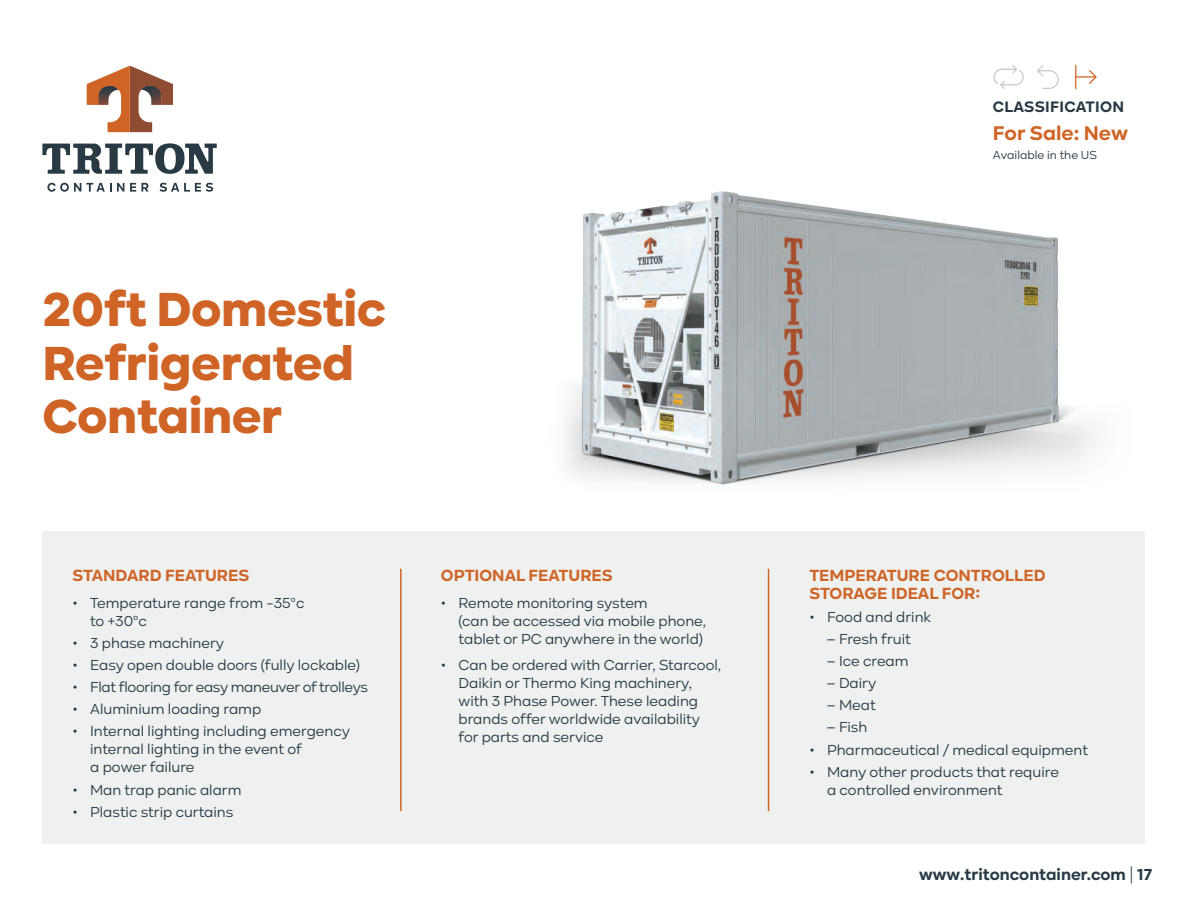
<style>
.page{position:relative;width:1188px;height:918px;background:#fff}
.page>*{position:absolute;margin:0;border:0;box-sizing:border-box;transform-origin:0 0}
.Main_Heading{font:900 49.5px/53.4px "Kinetika";letter-spacing:-.01em;color:#d06427}
.t1{font:700 20.55px "Kinetika";color:#d06427}
.Unit_code{font:700 16.8px/18.1px "Kinetika";color:#d06427}
.t2{font:700 16.5px "Kinetika";color:#293a45}
.t3{font:700 15.75px "Kinetika";letter-spacing:.02em;color:#293a45}
.Bulleted_Text{font:15px/17.9px "Kinetika";color:#293a45}
.Bulleted_Text-2{font:15px "Kinetika";letter-spacing:-.02em;color:#293a45}
.t4{font:12px "Kinetika";color:#293a45}
.s1{font-weight:400}
</style>
<div class="page">
<img style="left:564px;top:191px;width:536px;height:294px">
<svg style="left:42px;top:143px;width:175px;height:31px"></svg>
<svg style="left:47px;top:183px;width:64px;height:9px"></svg>
<svg style="left:117px;top:183px;width:7px;height:9px"></svg>
<svg style="left:130px;top:183px;width:19px;height:9px"></svg>
<svg style="left:160px;top:183px;width:53px;height:9px"></svg>
<svg style="left:87px;top:66px;width:86px;height:66px"></svg>
<svg style="left:1075px;top:65px;width:22px;height:24px"></svg>
<svg style="left:1037px;top:65px;width:22px;height:24px"></svg>
<svg style="left:993px;top:65px;width:31px;height:24px"></svg>
<div style="left:43px;top:531px;width:1102px;height:313px;background:#eef1f0"></div>
<hr style="left:400px;top:569px;width:2px;height:242px;background:#d06427">
<hr style="left:768px;top:569px;width:1px;height:242px;background:#d06427">
<p class="Main_Heading" style="left:43px;top:282px;width:345px">20ft Domestic<br>Refrigerated<br>Container</p>
<p class="Unit_code" style="left:72px;top:566px;width:178px">STANDARD FEATURES</p>
<p class="Bulleted_Text" style="left:90px;top:594px;width:216px;text-indent:-18px">• Temperature range from -35°c to +30°c</p>
<p class="Bulleted_Text" style="left:72px;top:634px;width:153px">• 3 phase machinery</p>
<p class="Bulleted_Text" style="left:72px;top:656px;width:289px">• Easy open double doors (fully lockable)</p>
<p class="Bulleted_Text-2" style="left:72px;top:678px;width:297px">• Flat flooring for easy maneuver of trolleys</p>
<p class="Bulleted_Text" style="left:72px;top:700px;width:190px">• Aluminium loading ramp</p>
<p class="Bulleted_Text" style="left:90px;top:722px;width:261px;text-indent:-18px">• Internal lighting including emergency internal lighting in the event of<br>a power failure</p>
<p class="Bulleted_Text" style="left:72px;top:780px;width:171px">• Man trap panic alarm</p>
<p class="Bulleted_Text" style="left:72px;top:803px;width:162px">• Plastic strip curtains</p>
<p class="Unit_code" style="left:441px;top:566px;width:173px">OPTIONAL FEATURES</p>
<p class="Bulleted_Text" style="left:459px;top:594px;width:249px;text-indent:-18px">• Remote monitoring system<br>(can be accessed via mobile phone, tablet or PC anywhere in the world)</p>
<p class="Bulleted_Text" style="left:459px;top:656px;width:264px;text-indent:-18px">• Can be ordered with Carrier, Starcool, Daikin or Thermo King machinery, with 3 Phase Power. These leading brands offer worldwide availability for parts and service</p>
<p class="t3" style="left:993px;top:98px;width:133px">CLASSIFICATION</p>
<p class="t1" style="left:993px;top:120px;width:137px">For Sale: New</p>
<p class="t4" style="left:993px;top:148px;width:106px">Available in the US</p>
<p class="Unit_code" style="left:809px;top:566px;width:238px">TEMPERATURE CONTROLLED<br>STORAGE IDEAL FOR:</p>
<p class="Bulleted_Text" style="left:809px;top:608px;width:123px">• Food and drink</p>
<p class="Bulleted_Text" style="left:826px;top:630px;width:86px">– Fresh fruit</p>
<p class="Bulleted_Text" style="left:826px;top:652px;width:84px">– Ice cream</p>
<p class="Bulleted_Text" style="left:826px;top:674px;width:51px">– Dairy</p>
<p class="Bulleted_Text" style="left:826px;top:696px;width:51px">– Meat</p>
<p class="Bulleted_Text" style="left:826px;top:718px;width:43px">– Fish</p>
<p class="Bulleted_Text" style="left:809px;top:741px;width:280px">• Pharmaceutical / medical equipment</p>
<p class="Bulleted_Text" style="left:827px;top:763px;width:233px;text-indent:-18px">• Many other products that require a controlled environment</p>
<p class="t2" style="left:919px;top:865px;width:234px">www.tritoncontainer.com <span class="s1">|</span> 17</p>
</div>
